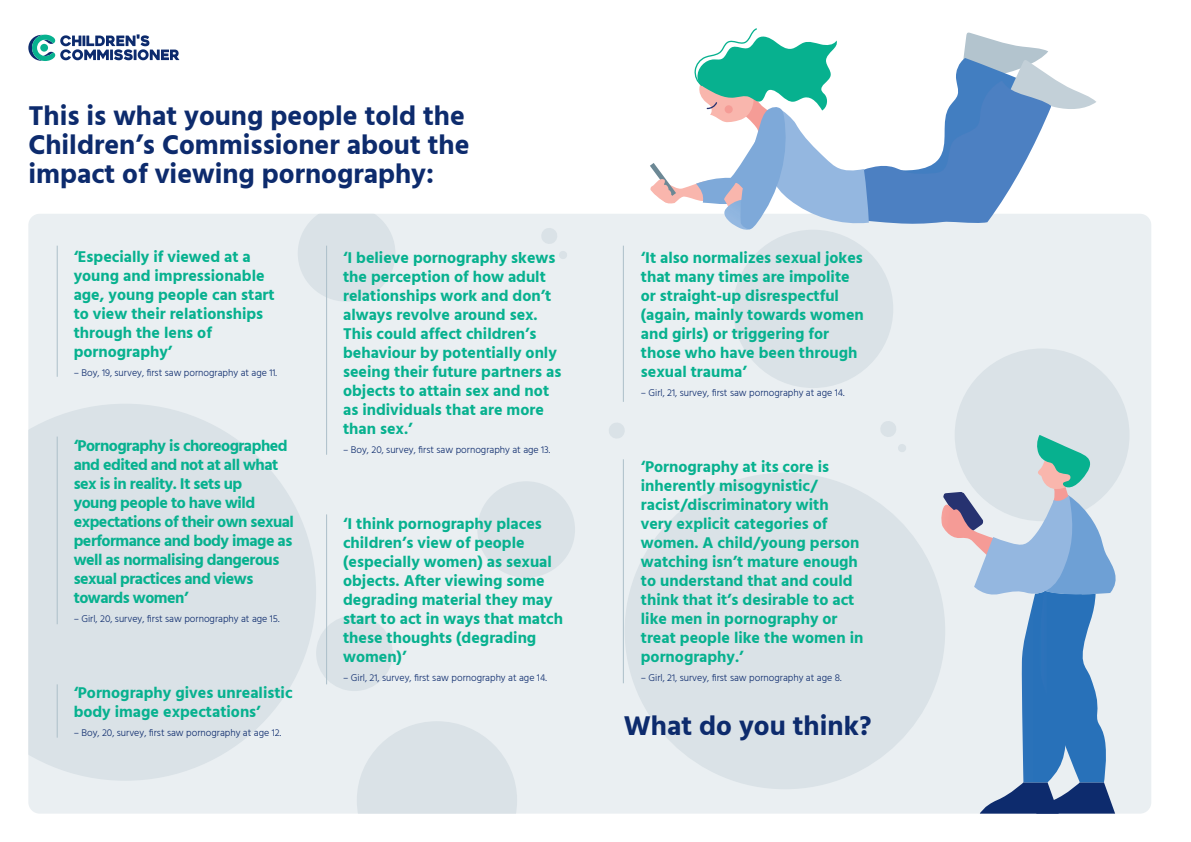
<style>
.page{position:relative;width:1191px;height:842px;background:#fff}
.page>*{position:absolute;margin:0;border:0;box-sizing:border-box;transform-origin:0 0}
.t1{font:700 27.9px/29.1px "Hind Vadodara";color:#0d2b6d}
.t2{font:700 16px/19px "Hind Vadodara";color:#07b18f}
.t3{font:700 16px/19px "Hind Vadodara";letter-spacing:-.03em;color:#07b18f}
.t4{font:300 10px "Hind Vadodara";color:#0d2b6d}
</style>
<div class="page">
<div style="left:28px;top:214px;width:1123px;height:600px;background:#eaeff2;border-radius:11px"></div>
<svg style="left:29px;top:404px;width:287px;height:377px;fill:#dae2e7"></svg>
<div style="left:624px;top:473px;width:321px;height:316px;background:#dae2e7;border-radius:50%"></div>
<div style="left:954px;top:348px;width:175px;height:173px;background:#dae2e7;border-radius:50%"></div>
<svg style="left:298px;top:214px;width:97px;height:88px"></svg>
<div style="left:477px;top:481px;width:98px;height:97px;background:#dae2e7;border-radius:50%"></div>
<div style="left:316px;top:615px;width:77px;height:76px;background:#dae2e7;border-radius:50%"></div>
<div style="left:733px;top:230px;width:160px;height:158px;background:#dae2e7;border-radius:50%"></div>
<svg style="left:357px;top:721px;width:160px;height:92px"></svg>
<svg style="left:28px;top:34px;width:151px;height:27px"></svg>
<div style="left:40px;top:44px;width:8px;height:8px;background:#07b18f;border-radius:50%"></div>
<svg style="left:940px;top:435px;width:181px;height:379px"></svg>
<svg style="left:650px;top:28px;width:446px;height:202px"></svg>
<hr style="left:57px;top:246px;width:1px;height:131px;background:#acbfc9">
<hr style="left:326px;top:246px;width:1px;height:209px;background:#acbfc9">
<hr style="left:623px;top:246px;width:1px;height:156px;background:#acbfc9">
<hr style="left:623px;top:459px;width:1px;height:224px;background:#acbfc9">
<hr style="left:326px;top:514px;width:1px;height:170px;background:#acbfc9">
<hr style="left:57px;top:437px;width:1px;height:187px;background:#acbfc9">
<hr style="left:57px;top:684px;width:1px;height:54px;background:#acbfc9">
<svg style="left:541px;top:228px;width:26px;height:31px"></svg>
<svg style="left:880px;top:421px;width:26px;height:31px"></svg>
<svg style="left:609px;top:423px;width:16px;height:15px"></svg>
<h1 class="t1" style="left:28px;top:100px;width:443px">This is what young people told the<br>Children’s Commissioner about the impact of viewing pornography:</h1>
<p class="t2" style="left:74px;top:246px;width:202px">‘Especially if viewed at a young and impressionable age, young people can start to view their relationships through the lens of pornography’</p>
<p class="t4" style="left:74px;top:365px;width:205px">– Boy, 19, survey, first saw pornography at age 11.</p>
<p class="t3" style="left:74px;top:436px;width:222px">‘Pornography is choreographed and edited and not at all what sex is in reality. It sets up<br>young people to have wild expectations of their own sexual performance and body image as well as normalising dangerous sexual practices and views towards women’</p>
<p class="t4" style="left:74px;top:612px;width:207px">– Girl, 20, survey, first saw pornography at age 15.</p>
<p class="t2" style="left:74px;top:682px;width:220px">‘Pornography gives unrealistic body image expectations’</p>
<p class="t4" style="left:74px;top:726px;width:209px">– Boy, 20, survey, first saw pornography at age 12.</p>
<p class="t2" style="left:343px;top:247px;width:220px">‘I believe pornography skews the perception of how adult relationships work and don’t always revolve around sex.<br>This could affect children’s behaviour by potentially only seeing their future partners as objects to attain sex and not as individuals that are more than sex.’</p>
<p class="t4" style="left:343px;top:443px;width:209px">– Boy, 20, survey, first saw pornography at age 13.</p>
<p class="t2" style="left:343px;top:513px;width:221px">‘I think pornography places children’s view of people (especially women) as sexual objects. After viewing some degrading material they may start to act in ways that match these thoughts (degrading women)’</p>
<p class="t4" style="left:343px;top:670px;width:205px">– Girl, 21, survey, first saw pornography at age 14.</p>
<p class="t2" style="left:641px;top:247px;width:224px">‘It also normalizes sexual jokes that many times are impolite or straight-up disrespectful (again, mainly towards women and girls) or triggering for those who have been through sexual trauma’</p>
<p class="t4" style="left:641px;top:386px;width:205px">– Girl, 21, survey, first saw pornography at age 14.</p>
<p class="t2" style="left:641px;top:456px;width:224px">‘Pornography at its core is inherently misogynistic/ racist/discriminatory with very explicit categories of women. A child/young person watching isn’t mature enough to understand that and could think that it’s desirable to act like men in pornography or treat people like the women in pornography.’</p>
<p class="t4" style="left:641px;top:670px;width:202px">– Girl, 21, survey, first saw pornography at age 8.</p>
<h1 class="t1" style="left:624px;top:710px;width:249px">What do you think?</h1>
</div>
